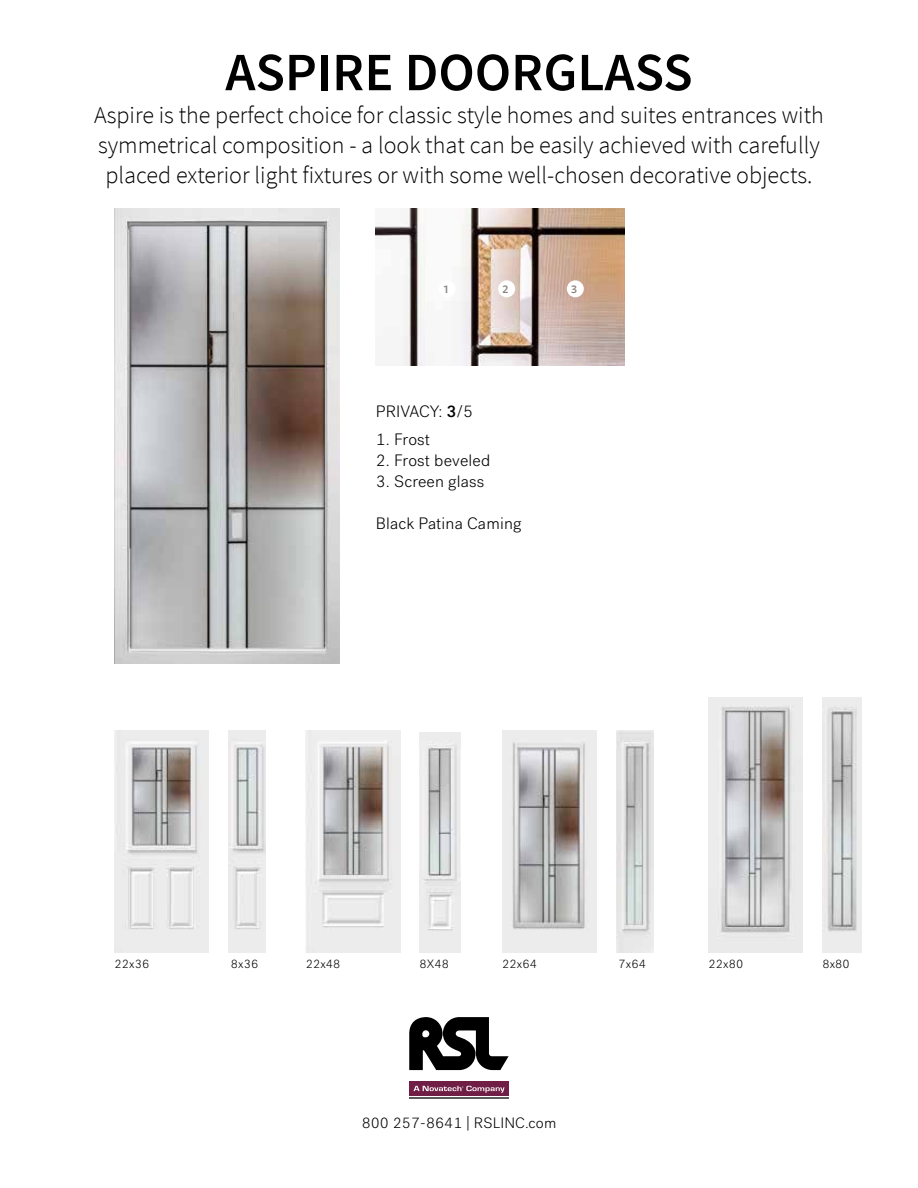
<style>
.page{position:relative;width:918px;height:1188px;background:#fff}
.page>*{position:absolute;margin:0;border:0;box-sizing:border-box;transform-origin:0 0}
.t1{font:600 54px "Source Sans Pro";color:#000}
.t2{font:300 24px/30px "Source Sans Pro";color:#000;text-align:center}
.t3{font:300 16.5px "Post Grotesk";letter-spacing:.01em;color:#000}
.t4{font:300 15px "Post Grotesk";letter-spacing:.01em;color:#000}
.t5{font:300 12px "Post Grotesk";letter-spacing:.01em;color:#000}
.t6{font:600 12px "Freight Sans Pro";color:#8a847e}
.s1{font-weight:500}
</style>
<div class="page">
<img style="left:616px;top:731px;width:37px;height:221px">
<img style="left:502px;top:731px;width:94px;height:221px">
<img style="left:229px;top:731px;width:37px;height:221px">
<img style="left:306px;top:731px;width:94px;height:221px">
<img style="left:114px;top:731px;width:95px;height:221px">
<img style="left:420px;top:732px;width:41px;height:220px">
<img style="left:708px;top:698px;width:94px;height:254px">
<img style="left:822px;top:698px;width:40px;height:254px">
<img style="left:376px;top:208px;width:249px;height:157px">
<div style="left:409px;top:1081px;width:100px;height:15px;background:#711e46"></div>
<hr style="left:409px;top:1098px;width:100px;height:1px;background:#5a5b5d">
<svg style="left:413px;top:1086px;width:92px;height:7px"></svg>
<svg style="left:409px;top:1017px;width:100px;height:53px"></svg>
<img style="left:114px;top:208px;width:225px;height:455px">
<div style="left:498px;top:280px;width:17px;height:17px;background:#fff;border-radius:50%"></div>
<div style="left:567px;top:280px;width:17px;height:17px;background:#fff;border-radius:50%"></div>
<div style="left:439px;top:280px;width:17px;height:17px;background:#fff;border-radius:50%"></div>
<h1 class="t1" style="left:225px;top:38px;width:469px">ASPIRE DOORGLASS</h1>
<p class="t2" style="left:94px;top:101px;width:731px">Aspire is the perfect choice for classic style homes and suites entrances with symmetrical composition - a look that can be easily achieved with carefully placed exterior light fixtures or with some well-chosen decorative objects.</p>
<p class="t6" style="left:443px;top:281px;width:7px">1</p>
<p class="t6" style="left:503px;top:281px;width:7px">2</p>
<p class="t6" style="left:571px;top:281px;width:7px">3</p>
<p class="t3" style="left:376px;top:402px;width:99px">PRIVACY: <span class="s1">3</span>/5</p>
<p class="t3" style="left:376px;top:430px;width:56px">1. Frost</p>
<p class="t3" style="left:376px;top:451px;width:116px">2. Frost beveled</p>
<p class="t3" style="left:376px;top:472px;width:110px">3. Screen glass</p>
<p class="t3" style="left:376px;top:514px;width:147px">Black Patina Caming</p>
<p class="t5" style="left:115px;top:957px;width:36px">22x36</p>
<p class="t5" style="left:231px;top:957px;width:29px">8x36</p>
<p class="t5" style="left:306px;top:957px;width:36px">22x48</p>
<p class="t5" style="left:420px;top:957px;width:31px">8X48</p>
<p class="t5" style="left:708px;top:957px;width:36px">22x80</p>
<p class="t5" style="left:822px;top:957px;width:29px">8x80</p>
<p class="t5" style="left:502px;top:957px;width:36px">22x64</p>
<p class="t5" style="left:619px;top:957px;width:29px">7x64</p>
<p class="t4" style="left:362px;top:1114px;width:196px">800 257-8641 | RSLINC.com</p>
</div>
